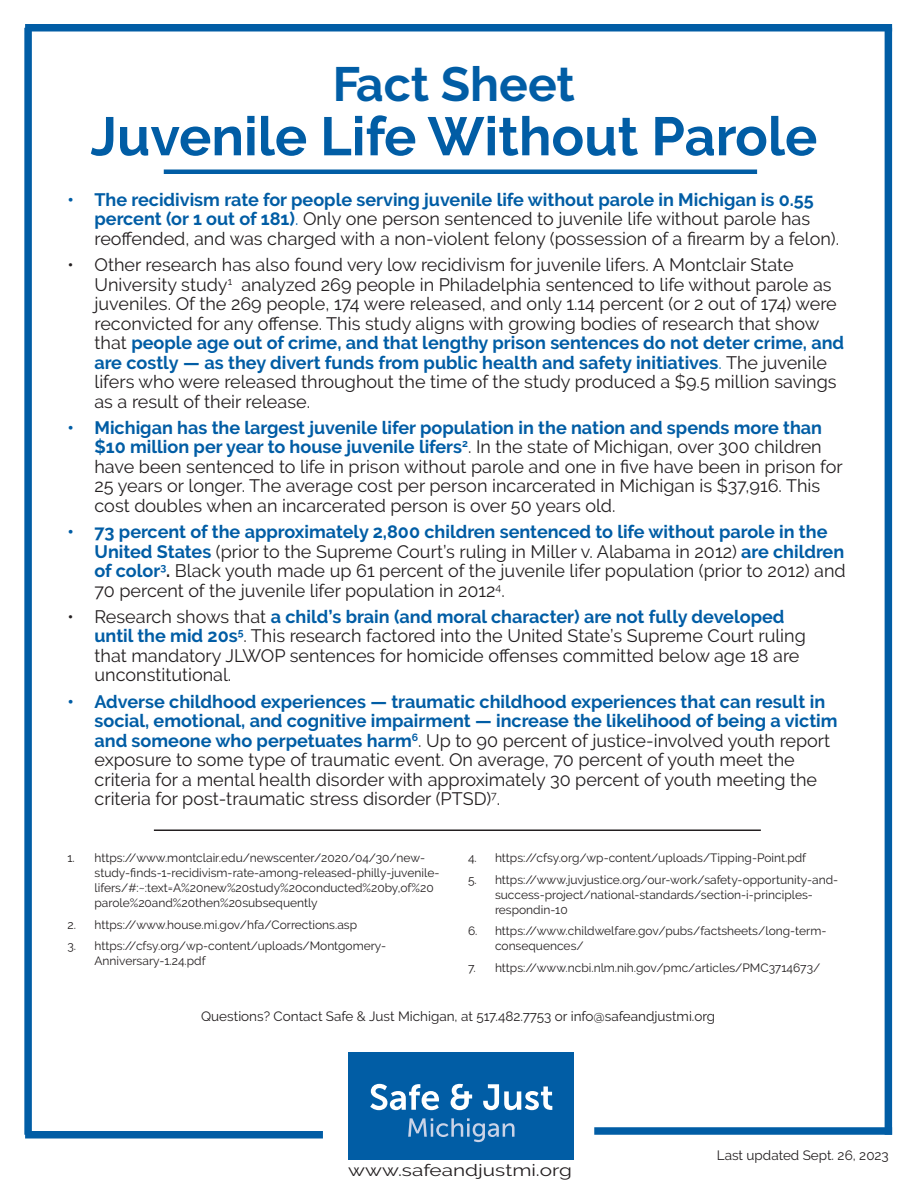
<style>
.page{position:relative;width:918px;height:1188px;background:#fff}
.page>*{position:absolute;margin:0;border:0;box-sizing:border-box;transform-origin:0 0}
.t1{font:700 54px "Raleway";color:#015da5}
.t2{font:700 48px "Raleway";color:#015da5}
.t3{font:18px/19.5px "Raleway";color:#231f20}
.t4{font:16.5px "Raleway";color:#231f20;scale:1.26 1}
.t5{font:13.5px "Raleway";color:#231f20}
.t6{font:12px/15px "Raleway";color:#231f20}
.s1{font-weight:700;color:#015da5}
.s2{color:#015da5}
.s3{font-weight:700}
</style>
<div class="page">
<div style="left:348px;top:1053px;width:226px;height:107px;background:#015da5"></div>
<svg style="left:370px;top:1084px;width:69px;height:26px"></svg>
<svg style="left:451px;top:1084px;width:21px;height:26px"></svg>
<svg style="left:483px;top:1084px;width:69px;height:26px"></svg>
<svg style="left:408px;top:1118px;width:107px;height:24px"></svg>
<div style="left:25px;top:24px;width:867px;height:8px;background:#015da5"></div>
<div style="left:24px;top:28px;width:8px;height:1107px;background:#015da5"></div>
<div style="left:885px;top:28px;width:7px;height:1107px;background:#015da5"></div>
<div style="left:25px;top:1131px;width:298px;height:7px;background:#015da5"></div>
<div style="left:594px;top:1127px;width:298px;height:8px;background:#015da5"></div>
<hr style="left:164px;top:170px;width:593px;height:4px;background:#015da5">
<hr style="left:154px;top:830px;width:607px;height:1px;background:#231f20">
<h2 class="t2" style="left:333px;top:57px;width:244px">Fact Sheet</h2>
<h1 class="t1" style="left:90px;top:105px;width:728px">Juvenile Life Without Parole</h1>
<p class="t3" style="left:94px;top:190px;width:746px;text-indent:-27px"><span class="s1">• ●The recidivism rate for people serving juvenile life without parole in Michigan is 0.55 percent (or 1 out of 181)</span><span class="s2">.</span> Only one person sentenced to juvenile life without parole has reoffended, and was charged with a non-violent felony (possession of a firearm by a felon).</p>
<p class="t3" style="left:94px;top:255px;width:751px;text-indent:-27px">• ●Other research has also found very low recidivism for juvenile lifers. A Montclair State University study<sup>1</sup> analyzed 269 people in Philadelphia sentenced to life without parole as juveniles. Of the 269 people, 174 were released, and only 1.14 percent (or 2 out of 174) were reconvicted for any offense. This study aligns with growing bodies of research that show that <span class="s1">people age out of crime, and that lengthy prison sentences do not deter crime, and are costly — as they divert funds from public health and safety initiatives</span><span class="s2">.</span> The juvenile lifers who were released throughout the time of the study produced a $9.5 million savings as a result of their release.</p>
<p class="t3" style="left:94px;top:418px;width:750px;text-indent:-27px"><span class="s1">• Michigan has the largest juvenile lifer population in the nation and spends more than $10 million per year to house juvenile lifers</span><sup>2</sup>. In the state of Michigan, over 300 children have been sentenced to life in prison without parole and one in five have been in prison for 25 years or longer. The average cost per person incarcerated in Michigan is $37,916. This cost doubles when an incarcerated person is over 50 years old.</p>
<p class="t3" style="left:94px;top:522px;width:753px;text-indent:-27px"><span class="s1">• 73 percent of the approximately 2,800 children sentenced to life without parole in the United States</span> (prior to the Supreme Court’s ruling in Miller v. Alabama in 2012) <span class="s1">are children of color</span><sup>3</sup><span class="s3">.</span> Black youth made up 61 percent of the juvenile lifer population (prior to 2012) and 70 percent of the juvenile lifer population in 2012<sup>4</sup>.</p>
<p class="t3" style="left:94px;top:607px;width:713px;text-indent:-27px">• Research shows that <span class="s1">a child’s brain (and moral character) are not fully developed until the mid 20s</span><sup>5</sup>. This research factored into the United State’s Supreme Court ruling that mandatory JLWOP sentences for homicide offenses committed below age 18 are unconstitutional.</p>
<p class="t3" style="left:94px;top:692px;width:745px;text-indent:-27px"><span class="s1">• Adverse childhood experiences — traumatic childhood experiences that can result in social, emotional, and cognitive impairment — increase the likelihood of being a victim and someone who perpetuates harm</span><sup>6</sup>. Up to 90 percent of justice-involved youth report exposure to some type of traumatic event. On average, 70 percent of youth meet the criteria for a mental health disorder with approximately 30 percent of youth meeting the criteria for post-traumatic stress disorder (PTSD)<sup>7</sup>.</p>
<p class="t6" style="left:94px;top:850px;width:347px;text-indent:-27px">1. https://www.montclair.edu/newscenter/2020/04/30/new&shy;study-finds-1-recidivism-rate-among-released-philly-juvenile&shy;lifers/#:~:text=A%20new%20study%20conducted%20by,of%20 parole%20and%20then%20subsequently</p>
<p class="t6" style="left:68px;top:917px;width:291px">2. https://www.house.mi.gov/hfa/Corrections.asp</p>
<p class="t6" style="left:94px;top:939px;width:293px;text-indent:-27px">3. https://cfsy.org/wp-content/uploads/Montgomery-<br>Anniversary-1.24.pdf</p>
<p class="t6" style="left:468px;top:850px;width:340px">4. https://cfsy.org/wp-content/uploads/Tipping-Point.pdf</p>
<p class="t6" style="left:495px;top:872px;width:345px;text-indent:-27px">5. https://www.juvjustice.org/our-work/safety-opportunity-and&shy;success-project/national-standards/section-i-principles&shy;respondin-10</p>
<p class="t6" style="left:495px;top:924px;width:333px;text-indent:-27px">6. https://www.childwelfare.gov/pubs/factsheets/long-term&shy;consequences/</p>
<p class="t6" style="left:468px;top:960px;width:354px">7. https://www.ncbi.nlm.nih.gov/pmc/articles/PMC3714673/</p>
<p class="t5" style="left:201px;top:1008px;width:516px">Questions? Contact Safe &amp; Just Michigan, at 517.482.7753 or info@safeandjustmi.org</p>
<p class="t4" style="left:348px;top:1160px;width:179px">www.safeandjustmi.org</p>
<p class="t5" style="left:717px;top:1148px;width:173px">Last updated Sept. 26, 2023</p>
</div>
